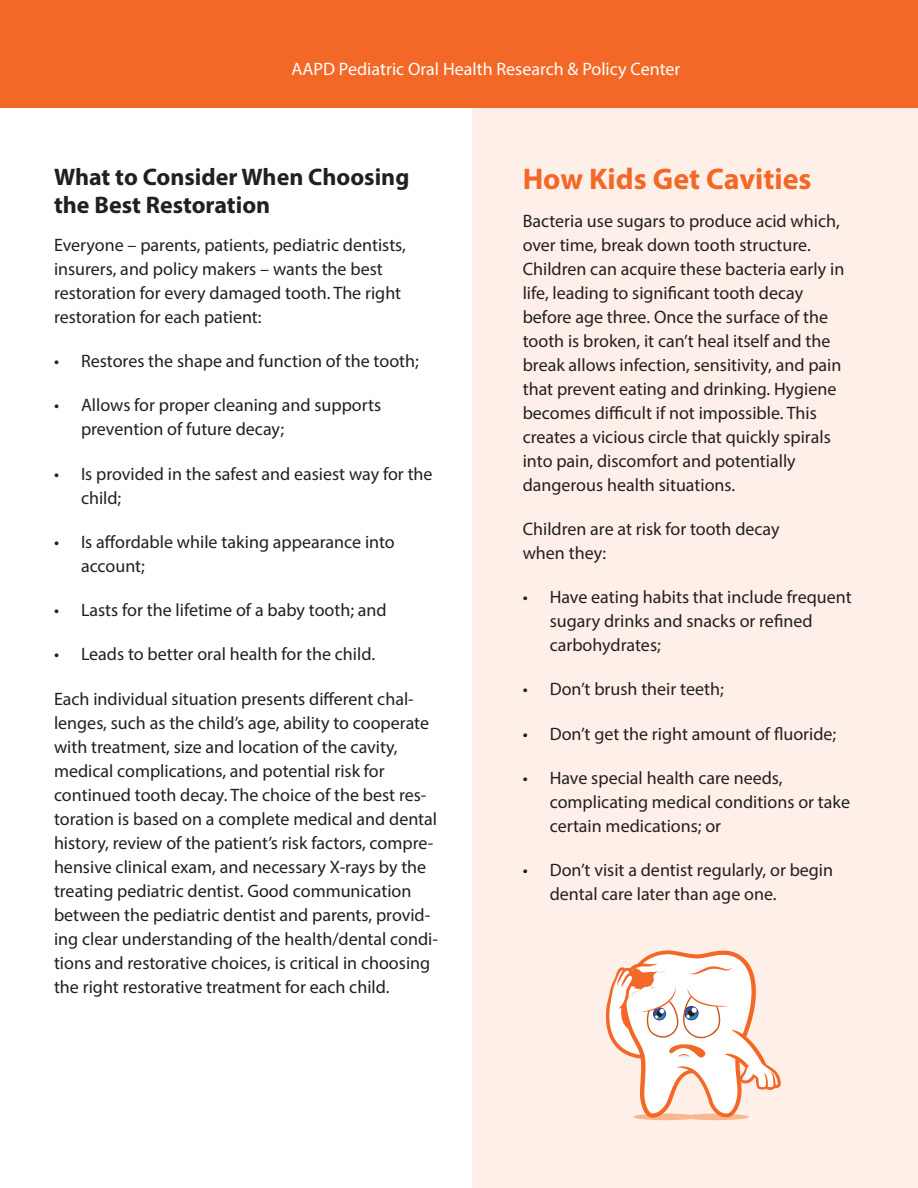
<style>
.page{position:relative;width:918px;height:1188px;background:#fff}
.page>*{position:absolute;margin:0;border:0;box-sizing:border-box;transform-origin:0 0}
.t1{font:700 30px "Myriad Pro";color:#f36827}
.t2{font:700 24px/28.8px "Myriad Pro";color:#231f20}
.Body_Text{font:18px/24px "Myriad Pro";color:#231f20}
.List_Paragraph{font:18px "Myriad Pro";color:#fff}
</style>
<div class="page">
<div style="left:472px;top:84px;width:446px;height:1104px;background:#fef0e9"></div>
<div style="left:0;top:0;width:918px;height:108px;background:#f36827"></div>
<svg style="left:606px;top:950px;width:175px;height:170px"></svg>
<p class="List_Paragraph" style="left:292px;top:58px;width:390px">AAPD Pediatric Oral Health Research &amp; Policy Center</p>
<p class="t2" style="left:54px;top:161px;width:357px">What to Consider When Choosing the Best Restoration</p>
<p class="Body_Text" style="left:54px;top:233px;width:353px">Everyone – parents, patients, pediatric dentists, insurers, and policy makers – wants the best restoration for every damaged tooth. The right restoration for each patient:</p>
<p class="Body_Text" style="left:54px;top:349px;width:366px">• Restores the shape and function of the tooth;</p>
<p class="Body_Text" style="left:81px;top:393px;width:302px;text-indent:-27px">• Allows for proper cleaning and supports prevention of future decay;</p>
<p class="Body_Text" style="left:81px;top:461px;width:353px;text-indent:-27px">• Is provided in the safest and easiest way for the child;</p>
<p class="Body_Text" style="left:81px;top:530px;width:315px;text-indent:-27px">• Is affordable while taking appearance into account;</p>
<p class="Body_Text" style="left:54px;top:598px;width:334px">• Lasts for the lifetime of a baby tooth; and</p>
<p class="Body_Text" style="left:54px;top:642px;width:323px">• Leads to better oral health for the child.</p>
<p class="Body_Text" style="left:54px;top:686px;width:386px">Each individual situation presents different chal&shy;lenges, such as the child’s age, ability to cooperate with treatment, size and location of the cavity, medical complications, and potential risk for continued tooth decay. The choice of the best res&shy;toration is based on a complete medical and dental history, review of the patient’s risk factors, compre&shy;hensive clinical exam, and necessary X-rays by the treating pediatric dentist. Good communication between the pediatric dentist and parents, provid&shy;ing clear understanding of the health/dental condi&shy;tions and restorative choices, is critical in choosing the right restorative treatment for each child.</p>
<p class="t1" style="left:523px;top:159px;width:290px">How Kids Get Cavities</p>
<p class="Body_Text" style="left:523px;top:208px;width:323px">Bacteria use sugars to produce acid which, over time, break down tooth structure.<br>Children can acquire these bacteria early in life, leading to significant tooth decay before age three. Once the surface of the tooth is broken, it can’t heal itself and the break allows infection, sensitivity, and pain that prevent eating and drinking. Hygiene becomes difficult if not impossible. This creates a vicious circle that quickly spirals into pain, discomfort and potentially dangerous health situations.</p>
<p class="Body_Text" style="left:523px;top:517px;width:258px">Children are at risk for tooth decay when they:</p>
<p class="Body_Text" style="left:550px;top:585px;width:303px;text-indent:-27px">• Have eating habits that include frequent sugary drinks and snacks or refined carbohydrates;</p>
<p class="Body_Text" style="left:523px;top:677px;width:203px">• Don’t brush their teeth;</p>
<p class="Body_Text" style="left:523px;top:721px;width:315px">• Don’t get the right amount of fluoride;</p>
<p class="Body_Text" style="left:550px;top:766px;width:302px;text-indent:-27px">• Have special health care needs, complicating medical conditions or take certain medications; or</p>
<p class="Body_Text" style="left:550px;top:858px;width:285px;text-indent:-27px">• Don’t visit a dentist regularly, or begin dental care later than age one.</p>
</div>
